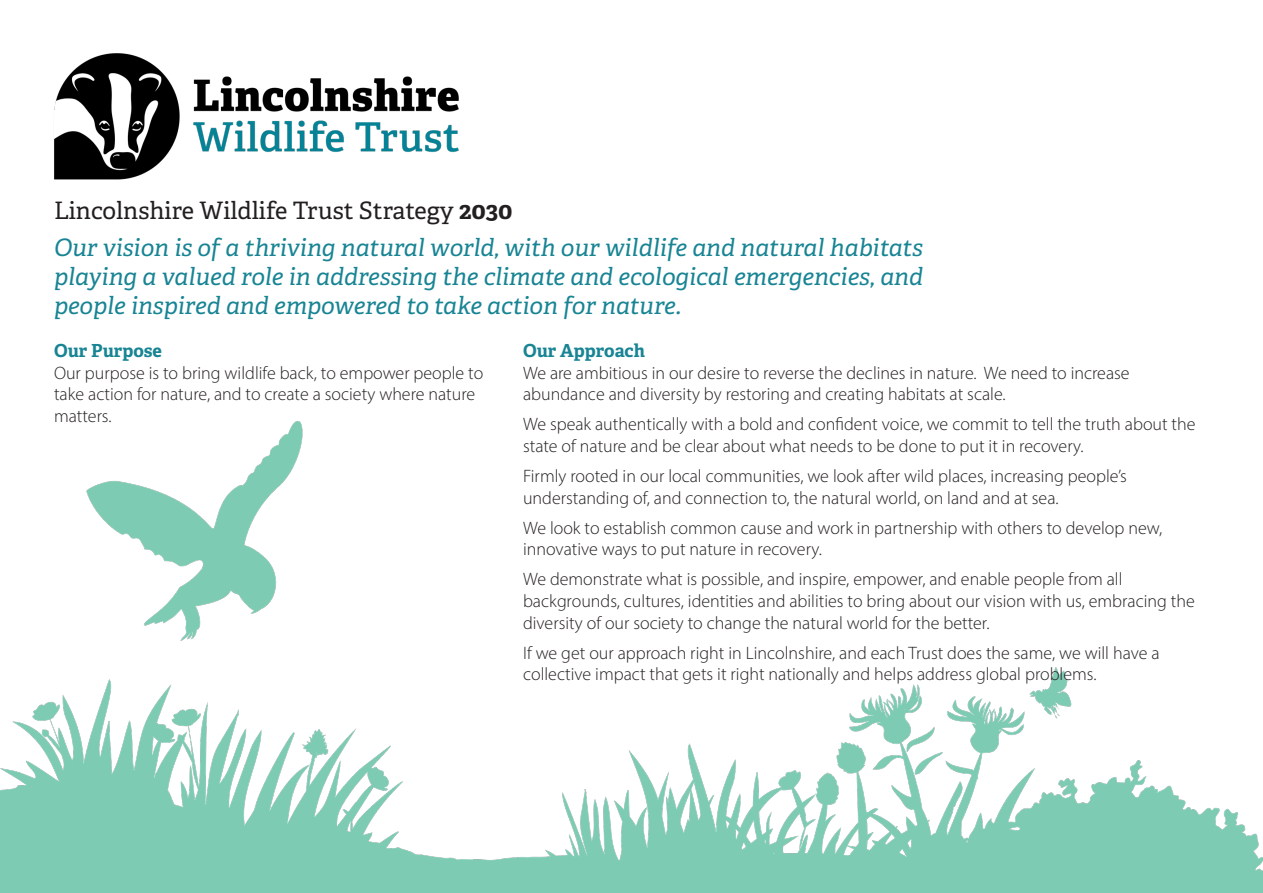
<style>
.page{position:relative;width:1263px;height:893px;background:#fff}
.page>*{position:absolute;margin:0;border:0;box-sizing:border-box;transform-origin:0 0}
.t1{font:italic 24px/28.8px "Adelle";color:#188494;text-align:justify}
.t2{font:24px "Adelle";color:#231f20}
.t3{font:300 18px/21.6px "Myriad Pro";color:#231f20}
.t4{font:700 18px "Adelle";color:#188494}
.s1{font-weight:700}
</style>
<div class="page">
<img style="left:54px;top:53px;width:405px;height:127px">
<img style="left:0;top:421px;width:1263px;height:472px">
<p class="t2" style="left:54px;top:193px;width:460px">Lincolnshire Wildlife Trust Strategy <span class="s1">2030</span></p>
<p class="t1" style="left:54px;top:232px;width:871px">Our vision is of a thriving natural world, with our wildlife and natural habitats playing a valued role in addressing the climate and ecological emergencies, and people inspired and empowered to take action for nature.</p>
<p class="t4" style="left:54px;top:338px;width:109px">Our Purpose</p>
<p class="t3" style="left:54px;top:362px;width:431px">Our purpose is to bring wildlife back, to empower people to take action for nature, and to create a society where nature matters.</p>
<p class="t4" style="left:523px;top:338px;width:123px">Our Approach</p>
<p class="t3" style="left:523px;top:362px;width:608px">We are ambitious in our desire to reverse the declines in nature. We need to increase abundance and diversity by restoring and creating habitats at scale.</p>
<p class="t3" style="left:523px;top:413px;width:674px">We speak authentically with a bold and confident voice, we commit to tell the truth about the state of nature and be clear about what needs to be done to put it in recovery.</p>
<p class="t3" style="left:523px;top:465px;width:605px">Firmly rooted in our local communities, we look after wild places, increasing people’s understanding of, and connection to, the natural world, on land and at sea.</p>
<p class="t3" style="left:523px;top:517px;width:641px">We look to establish common cause and work in partnership with others to develop new, innovative ways to put nature in recovery.</p>
<p class="t3" style="left:523px;top:568px;width:673px">We demonstrate what is possible, and inspire, empower, and enable people from all backgrounds, cultures, identities and abilities to bring about our vision with us, embracing the diversity of our society to change the natural world for the better.</p>
<p class="t3" style="left:523px;top:642px;width:638px">If we get our approach right in Lincolnshire, and each Trust does the same, we will have a collective impact that gets it right nationally and helps address global problems.</p>
</div>
